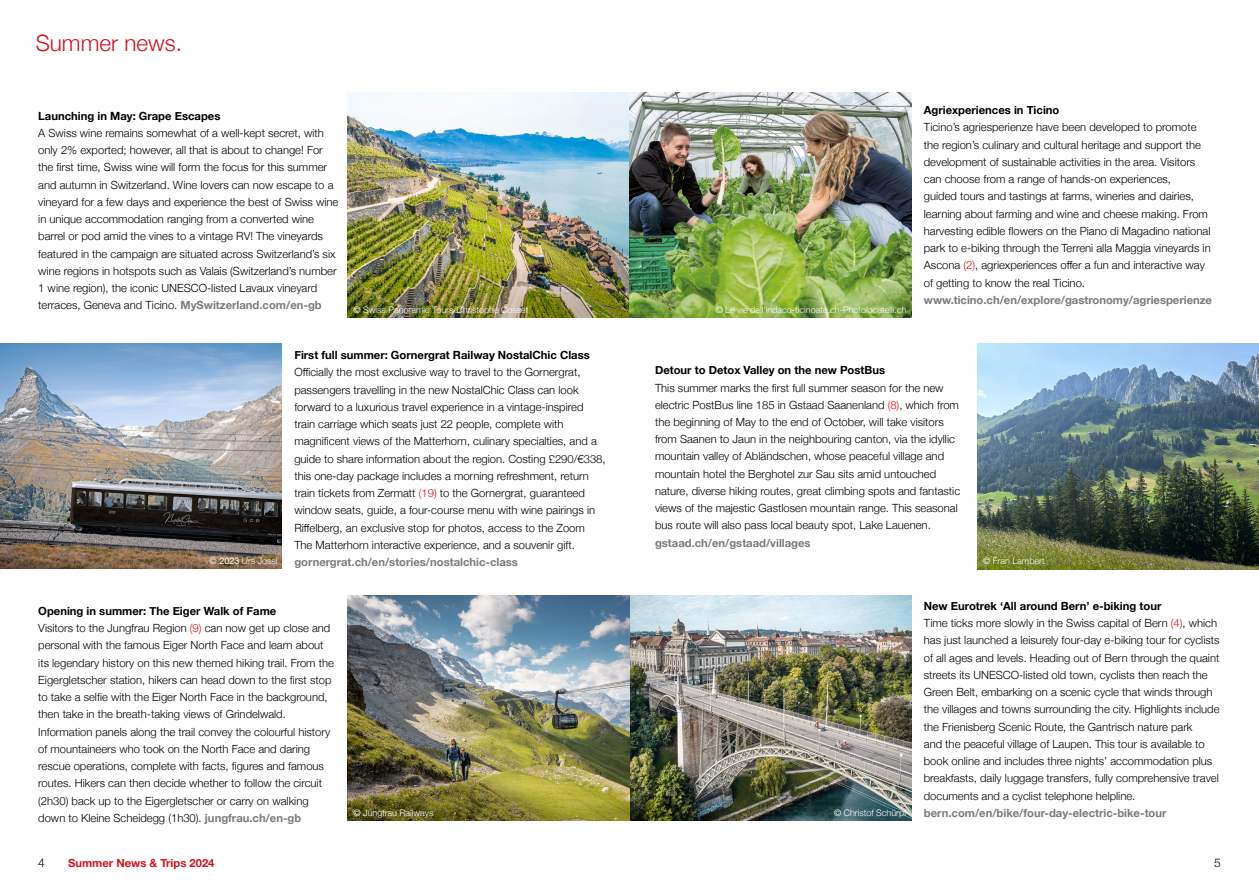
<style>
.page{position:relative;width:1259px;height:893px;background:#fff}
.page>*{position:absolute;margin:0;border:0;box-sizing:border-box;transform-origin:0 0}
.t1{font:300 22.5px "Helvetica Neue";color:#d5121e}
.t2{font:300 12px "Helvetica Neue";color:#000}
.t3{font:300 11.25px/17.2px "Helvetica Neue";color:#000}
.t4{font:700 11.25px "Helvetica Neue";color:#7c7b7b}
.t5{font:700 11.25px "Helvetica Neue";color:#000}
.t6{font:700 11.25px "Helvetica Neue";color:#d5121e}
.t7{font:300 9px "Helvetica Neue";color:#fff}
.s1{color:#d5121e}
.s2{font-weight:700;color:#7c7b7b}
.s3{font-weight:700}
.s4{font-family:"Helvetica Neue LT Pro";font-weight:400}
</style>
<div class="page">
<img style="left:348px;top:595px;width:563px;height:226px">
<img style="left:977px;top:344px;width:282px;height:176px">
<img style="left:348px;top:92px;width:563px;height:226px">
<img style="left:348px;top:269px;width:281px;height:49px">
<svg style="left:977px;top:520px;width:282px;height:49px;background:#434c2d"></svg>
<img style="left:0;top:343px;width:281px;height:226px">
<h1 class="t1" style="left:36px;top:25px;width:148px">Summer news.</h1>
<p class="t5" style="left:924px;top:101px;width:137px">Agriexperiences in Ticino</p>
<p class="t3" style="left:924px;top:118px;width:288px">Ticino’s agriesperienze have been developed to promote the region’s culinary and cultural heritage and support the development of sustainable activities in the area. Visitors can choose from a range of hands-on experiences,<br>guided tours and tastings at farms, wineries and dairies, learning about farming and wine and cheese making. From harvesting edible flowers on the Piano di Magadino national park to e-biking through the Terreni alla Maggia vineyards in Ascona <span class="s1">(2)</span>, agriexperiences offer a fun and interactive way of getting to know the real Ticino.</p>
<p class="t4" style="left:924px;top:291px;width:290px">www.ticino.ch/en/explore/gastronomy/agriesperienze</p>
<p class="t5" style="left:38px;top:107px;width:184px">Launching in May: Grape Escapes</p>
<p class="t3" style="left:38px;top:123px;width:302px">A Swiss wine remains somewhat of a well-kept secret, with only 2% exported; however, all that is about to change! For the first time, Swiss wine will form the focus for this summer and autumn in Switzerland. Wine lovers can now escape to a vineyard for a few days and experience the best of Swiss wine in unique accommodation ranging from a converted wine barrel or pod amid the vines to a vintage RV! The vineyards featured in the campaign are situated across Switzerland’s six wine regions in hotspots such as Valais (Switzerland’s number 1 wine region), the iconic UNESCO-listed Lavaux vineyard terraces, Geneva and Ticino. <span class="s2">MySwitzerland.com/en-gb</span></p>
<p class="t5" style="left:294px;top:346px;width:297px">First full summer: Gornergrat Railway NostalChic Class</p>
<p class="t3" style="left:294px;top:363px;width:313px">Officially the most exclusive way to travel to the Gornergrat, passengers travelling in the new NostalChic Class can look forward to a luxurious travel experience in a vintage-inspired train carriage which seats just 22 people, complete with magnificent views of the Matterhorn, culinary specialties, and a guide to share information about the region. Costing £290/€338, this one-day package includes a morning refreshment, return train tickets from Zermatt <span class="s1">(19)</span> to the Gornergrat, guaranteed window seats, guide, a four-course menu with wine pairings in Riffelberg, an exclusive stop for photos, access to the Zoom The Matterhorn interactive experience, and a souvenir gift.</p>
<p class="t4" style="left:294px;top:553px;width:225px">gornergrat.ch/en/stories/nostalchic-class</p>
<p class="t3" style="left:38px;top:601px;width:297px"><span class="s3">Opening in summer: The Eiger Walk of Fame<br></span>Visitors to the Jungfrau Region <span class="s1">(9)</span> can now get up close and personal with the famous Eiger North Face and learn about its legendary history on this new themed hiking trail. From the Eigergletscher station, hikers can head down to the first stop to take a selfie with the Eiger North Face in the background, then take in the breath-taking views of Grindelwald.<br>Information panels along the trail convey the colourful history of mountaineers who took on the North Face and daring rescue operations, complete with facts, figures and famous routes. Hikers can then decide whether to follow the circuit (2h30) back up to the Eigergletscher or carry on walking down to Kleine Scheidegg (1h30). <span class="s2">jungfrau.ch/en-gb</span></p>
<p class="t7" style="left:353px;top:302px;width:177px"><span class="s4">©</span> Swiss Panoramic Tours/Christophe Cosset</p>
<p class="t7" style="left:715px;top:302px;width:192px"><span class="s4">©</span> Le vie dell’indaco-ticinoate.ch-Photolocatelli.ch</p>
<p class="t5" style="left:655px;top:361px;width:232px">Detour to Detox Valley on the new PostBus</p>
<p class="t3" style="left:655px;top:378px;width:307px">This summer marks the first full summer season for the new electric PostBus line 185 in Gstaad Saanenland <span class="s1">(8)</span>, which from the beginning of May to the end of October, will take visitors from Saanen to Jaun in the neighbouring canton, via the idyllic mountain valley of Abländschen, whose peaceful village and mountain hotel the Berghotel zur Sau sits amid untouched nature, diverse hiking routes, great climbing spots and fantastic views of the majestic Gastlosen mountain range. This seasonal bus route will also pass local beauty spot, Lake Lauenen.</p>
<p class="t4" style="left:655px;top:534px;width:157px">gstaad.ch/en/gstaad/villages</p>
<p class="t7" style="left:210px;top:553px;width:69px"><span class="s4">© 2023</span> Urs Jossi</p>
<p class="t7" style="left:983px;top:554px;width:63px"><span class="s4">©</span> Fran Lambert</p>
<p class="t3" style="left:924px;top:596px;width:297px"><span class="s3">New Eurotrek ‘All around Bern’ e-biking tour<br></span>Time ticks more slowly in the Swiss capital of Bern <span class="s1">(4)</span>, which has just launched a leisurely four-day e-biking tour for cyclists of all ages and levels. Heading out of Bern through the quaint streets its UNESCO-listed old town, cyclists then reach the Green Belt, embarking on a scenic cycle that winds through the villages and towns surrounding the city. Highlights include the Frienisberg Scenic Route, the Gantrisch nature park<br>and the peaceful village of Laupen. This tour is available to book online and includes three nights’ accommodation plus breakfasts, daily luggage transfers, fully comprehensive travel documents and a cyclist telephone helpline.</p>
<p class="t4" style="left:924px;top:804px;width:244px">bern.com/en/bike/four-day-electric-bike-tour</p>
<p class="t7" style="left:353px;top:805px;width:81px"><span class="s4">©</span> Jungfrau Railways</p>
<p class="t7" style="left:834px;top:805px;width:74px"><span class="s4">©</span> Christof Schürpf</p>
<p class="t2" style="left:38px;top:853px;width:8px">4</p>
<p class="t6" style="left:68px;top:855px;width:148px">Summer News &amp; Trips 2024</p>
<p class="t2" style="left:1214px;top:853px;width:8px">5</p>
</div>
